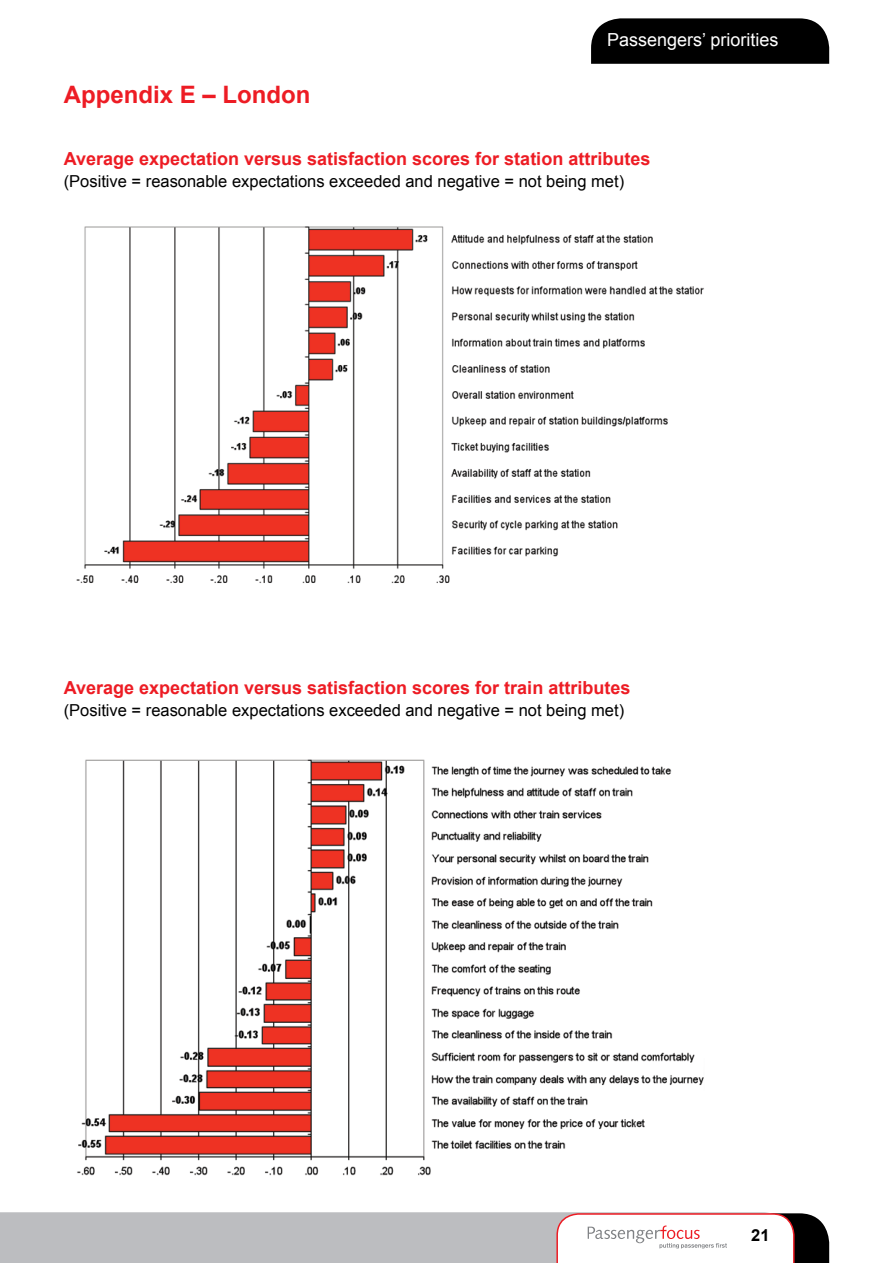
<style>
.page{position:relative;width:893px;height:1263px;background:#fff}
.page>*{position:absolute;margin:0;border:0;box-sizing:border-box;transform-origin:0 0}
.t1{font:700 24px "Arial";color:#ed1c24}
.t2{font:700 18px "Arial";color:#ed1c24}
.t3{font:18px "Arial";color:#fff}
.t4{font:16.5px "Arial";color:#000}
.t5{font:700 16.5px "Arial";color:#000}
</style>
<div class="page">
<svg style="left:591px;top:18px;width:238px;height:46px;background:#0b0b0b"></svg>
<svg style="left:0;top:1212px;width:829px;height:51px"></svg>
<img style="left:76px;top:226px;width:628px;height:358px">
<img style="left:77px;top:759px;width:627px;height:417px">
<h1 class="t1" style="left:64px;top:78px;width:248px">Appendix E – London</h1>
<p class="t3" style="left:607px;top:28px;width:173px">Passengers’ priorities</p>
<p class="t2" style="left:64px;top:146px;width:588px">Average expectation versus satisfaction scores for station attributes</p>
<p class="t4" style="left:64px;top:170px;width:562px">(Positive = reasonable expectations exceeded and negative = not being met)</p>
<p class="t2" style="left:64px;top:675px;width:568px">Average expectation versus satisfaction scores for train attributes</p>
<p class="t4" style="left:64px;top:699px;width:562px">(Positive = reasonable expectations exceeded and negative = not being met)</p>
<p class="t5" style="left:751px;top:1224px;width:20px">21</p>
</div>
